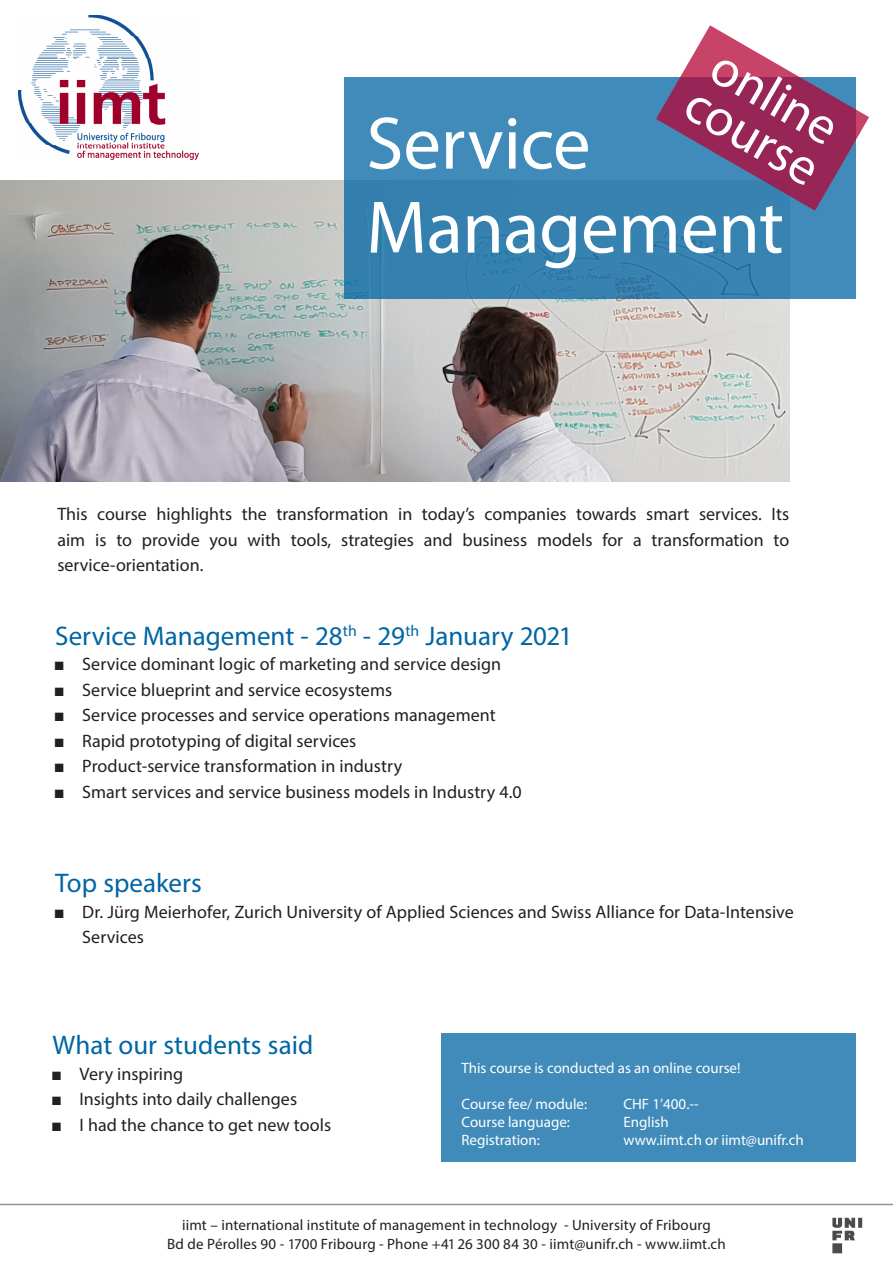
<style>
.page{position:relative;width:893px;height:1263px;background:#fff}
.page>*{position:absolute;margin:0;border:0;box-sizing:border-box;transform-origin:0 0}
.Headline{font:75px "Myriad Pro";letter-spacing:-.005em;color:#fff}
.Headline-2{font:52.5px "Myriad Pro";color:#fff}
.Zwischentitel{font:27px "Myriad Pro";color:#0065a4}
.t1{font:18px/25.5px "Myriad Pro";color:#231f20;text-align:justify}
.Lauftext{font:15px "Myriad Pro";letter-spacing:.01em;color:#231f20}
.t2{font:15px "Myriad Pro";color:#fff}
.s1{font-family:"Arial Narrow"}
</style>
<div class="page">
<img style="left:0;top:181px;width:789px;height:301px">
<img style="left:18px;top:15px;width:181px;height:144px">
<hr style="left:0;top:1204px;width:893px;height:1px;background:#939598">
<img style="left:832px;top:1217px;width:31px;height:37px">
<div style="left:344px;top:77px;width:512px;height:222px;background:#3783b1"></div>
<div style="left:442px;top:1034px;width:414px;height:128px;background:#408bba"></div>
<svg style="left:656px;top:25px;width:213px;height:186px"></svg>
<p class="Headline-2" style="left:731px;top:34px;width:139px;rotate:30deg">online</p>
<p class="Headline-2" style="left:705px;top:71px;width:147px;rotate:30deg">course</p>
<p class="Headline" style="left:366px;top:97px;width:226px">Service</p>
<p class="Headline" style="left:366px;top:181px;width:419px">Management</p>
<p class="t1" style="left:57px;top:501px;width:733px">This course highlights the transformation in today’s companies towards smart services. Its aim is to provide you with tools, strategies and business models for a transformation to service-orientation.</p>
<p class="Zwischentitel" style="left:55px;top:619px;width:519px">Service Management - 28<sup>th</sup> - 29<sup>th</sup> January 2021</p>
<p class="t1" style="left:55px;top:651px;width:447px"><span class="s1">■</span> Service dominant logic of marketing and service design</p>
<p class="t1" style="left:55px;top:676px;width:338px"><span class="s1">■</span> Service blueprint and service ecosystems</p>
<p class="t1" style="left:55px;top:702px;width:442px"><span class="s1">■</span> Service processes and service operations management</p>
<p class="t1" style="left:55px;top:727px;width:303px"><span class="s1">■</span> Rapid prototyping of digital services</p>
<p class="t1" style="left:55px;top:753px;width:348px"><span class="s1">■</span> Product-service transformation in industry</p>
<p class="t1" style="left:55px;top:778px;width:468px"><span class="s1">■</span> Smart services and service business models in Industry 4.0</p>
<p class="Zwischentitel" style="left:55px;top:866px;width:148px">Top speakers</p>
<p class="t1" style="left:82px;top:899px;width:713px;text-indent:-27px"><span class="s1">■</span> Dr. Jürg Meierhofer, Zurich University of Applied Sciences and Swiss Alliance for Data-Intensive<br>Services</p>
<p class="Zwischentitel" style="left:53px;top:1028px;width:262px">What our students said</p>
<p class="t1" style="left:53px;top:1060px;width:132px"><span class="s1">■</span> Very inspiring</p>
<p class="t1" style="left:53px;top:1086px;width:246px"><span class="s1">■</span> Insights into daily challenges</p>
<p class="t1" style="left:53px;top:1111px;width:280px"><span class="s1">■</span> I had the chance to get new tools</p>
<p class="t2" style="left:461px;top:1059px;width:281px">This course is conducted as an online course!</p>
<p class="t2" style="left:461px;top:1095px;width:127px">Course fee/ module:</p>
<p class="t2" style="left:623px;top:1095px;width:77px">CHF 1’400.--</p>
<p class="t2" style="left:461px;top:1113px;width:110px">Course language:</p>
<p class="t2" style="left:623px;top:1113px;width:47px">English</p>
<p class="t2" style="left:461px;top:1131px;width:80px">Registration:</p>
<p class="t2" style="left:623px;top:1131px;width:182px">www.iimt.ch or iimt@unifr.ch</p>
<p class="Lauftext" style="left:182px;top:1215px;width:530px">iimt – international institute of management in technology - University of Fribourg</p>
<p class="Lauftext" style="left:167px;top:1235px;width:560px">Bd de Pérolles 90 - 1700 Fribourg - Phone +41 26 300 84 30 - iimt@unifr.ch - www.iimt.ch</p>
</div>
